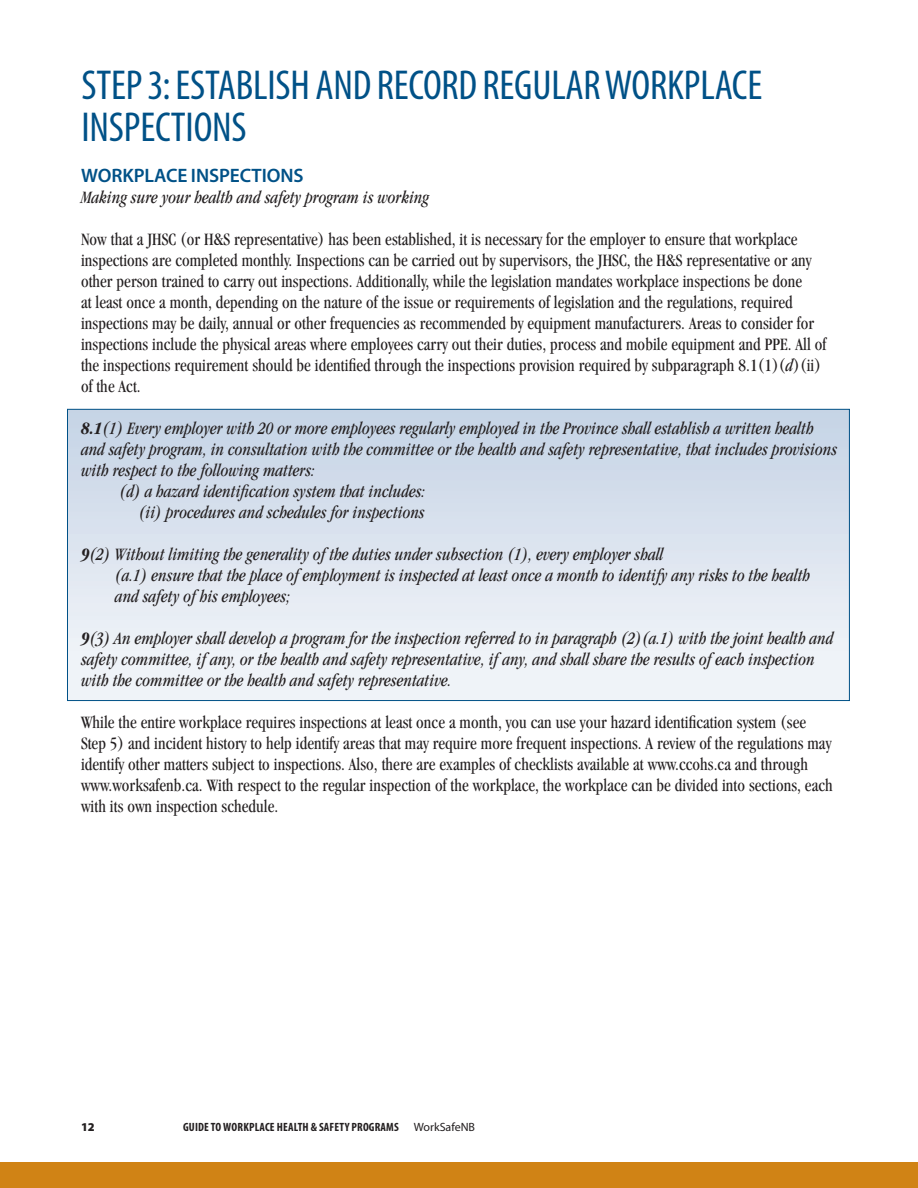
<style>
.page{position:relative;width:918px;height:1188px;background:#fff}
.page>*{position:absolute;margin:0;border:0;box-sizing:border-box;transform-origin:0 0}
.Headings{font:condensed 42px/42px "Myriad Pro";letter-spacing:-.005em;color:#005187}
.Sub_Heads{font:600 19.5px "Myriad Pro";letter-spacing:-.005em;color:#005187}
.Body{font:condensed 18px/21px "Garamond";letter-spacing:.005em;color:#231f20;scale:.95 1}
.Body-2{font:italic condensed 18px/21px "Garamond";letter-spacing:.005em;color:#231f20;scale:.95 1}
.t1{font:700 condensed 12px "Myriad Pro";letter-spacing:.015em;color:#231f20}
.t2{font:900 12px "Myriad Pro";color:#231f20}
.s1{font-style:italic}
.s2{font-weight:700}
.s3{font-weight:400;font-stretch:normal}
</style>
<div class="page">
<div style="left:0;top:1162px;width:918px;height:26px;background:#d08315"></div>
<div style="left:68px;top:409px;width:781px;height:292px;background:linear-gradient(to bottom,#c6d3e5,#f5f7fa)"></div>
<p class="Headings" style="left:81px;top:65px;width:682px">STEP 3: ESTABLISH AND RECORD REGULAR WORKPLACE<br>INSPECTIONS</p>
<p class="Sub_Heads" style="left:81px;top:164px;width:224px">WORKPLACE INSPECTIONS</p>
<p class="Body-2" style="left:81px;top:186px;width:368px">Making sure your health and safety program is working</p>
<p class="Body" style="left:81px;top:228px;width:786px">Now that a JHSC (or H&amp;S representative) has been established, it is necessary for the employer to ensure that workplace inspections are completed monthly. Inspections can be carried out by supervisors, the JHSC, the H&amp;S representative or any other person trained to carry out inspections. Additionally, while the legislation mandates workplace inspections be done<br>at least once a month, depending on the nature of the issue or requirements of legislation and the regulations, required inspections may be daily, annual or other frequencies as recommended by equipment manufacturers. Areas to consider for inspections include the physical areas where employees carry out their duties, process and mobile equipment and PPE. All of the inspections requirement should be identified through the inspections provision required by subparagraph 8.1(1)(<span class="s1">d</span>)(ii) of the Act.</p>
<p class="Body-2" style="left:81px;top:417px;width:797px"><span class="s2">8.1</span>(1) Every employer with 20 or more employees regularly employed in the Province shall establish a written health and safety program, in consultation with the committee or the health and safety representative, that includes provisions with respect to the following matters:</p>
<p class="Body-2" style="left:120px;top:480px;width:323px">(d) a hazard identification system that includes:</p>
<p class="Body-2" style="left:139px;top:501px;width:302px">(ii) procedures and schedules for inspections</p>
<p class="Body-2" style="left:81px;top:543px;width:615px"><span class="s2">9</span>(2) Without limiting the generality of the duties under subsection (1), every employer shall</p>
<p class="Body-2" style="left:115px;top:564px;width:733px">(a.1) ensure that the place of employment is inspected at least once a month to identify any risks to the health and safety of his employees;</p>
<p class="Body-2" style="left:81px;top:627px;width:794px"><span class="s2">9</span>(3) An employer shall develop a program for the inspection referred to in paragraph (2)(a.1) with the joint health and safety committee, if any, or the health and safety representative, if any, and shall share the results of each inspection with the committee or the health and safety representative.</p>
<p class="Body" style="left:81px;top:711px;width:793px">While the entire workplace requires inspections at least once a month, you can use your hazard identification system (see Step 5) and incident history to help identify areas that may require more frequent inspections. A review of the regulations may identify other matters subject to inspections. Also, there are examples of checklists available at www.ccohs.ca and through www.worksafenb.ca. With respect to the regular inspection of the workplace, the workplace can be divided into sections, each with its own inspection schedule.</p>
<p class="t2" style="left:81px;top:1120px;width:15px">12</p>
<p class="t1" style="left:183px;top:1121px;width:294px">GUIDE TO WORKPLACE HEALTH &amp; SAFETY PROGRAMS <span class="s3">WorkSafeNB</span></p>
</div>
